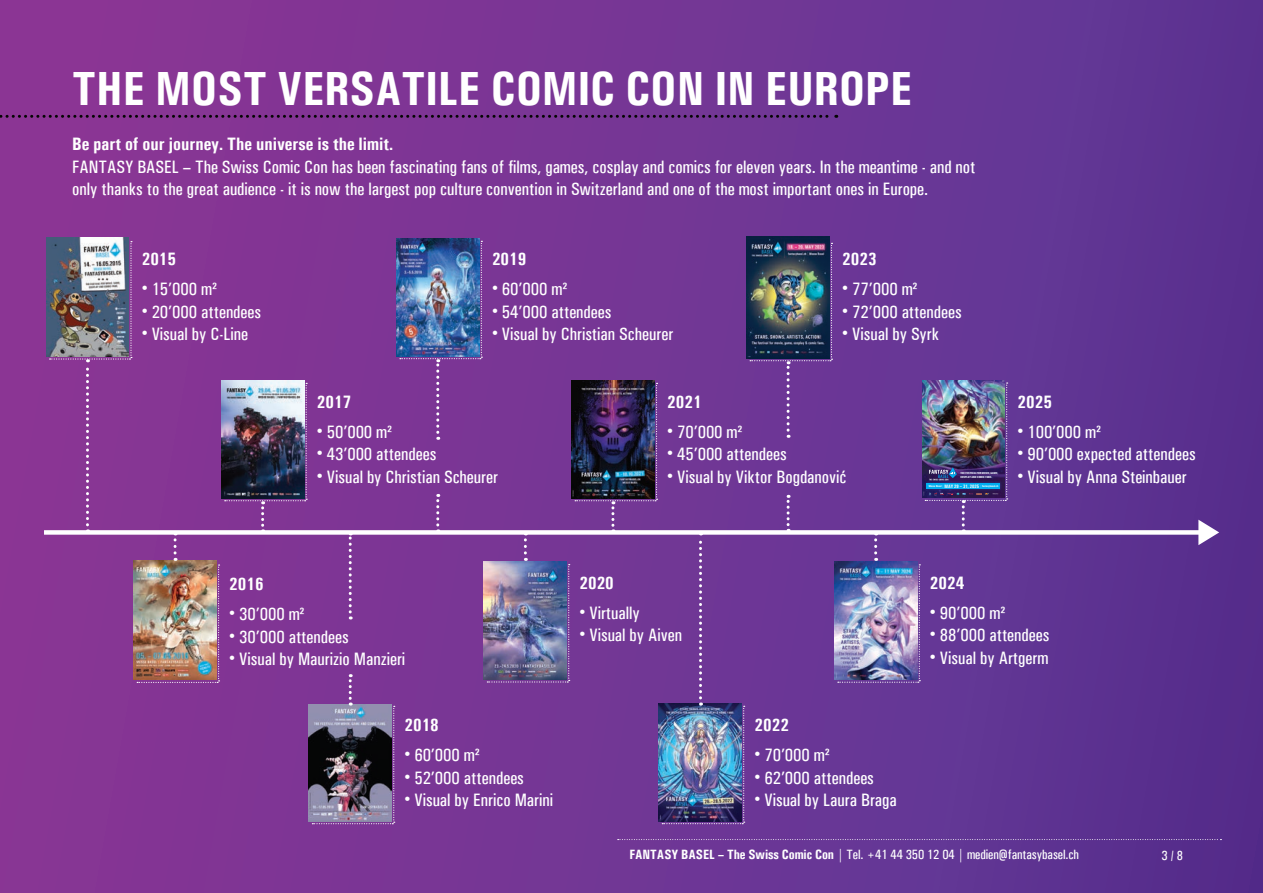
<style>
.page{position:relative;width:1263px;height:893px;background:#fff}
.page>*{position:absolute;margin:0;border:0;box-sizing:border-box;transform-origin:0 0}
.t1{font:700 condensed 48px "Univers";color:#fff}
.t2{font:500 condensed 18px/22.5px "Univers";color:#fff}
.t3{font:700 condensed 18px "Univers";color:#fff}
.t4{font:500 condensed 13.5px "Univers";letter-spacing:-.005em;color:#fff}
.t5{font:700 condensed 2.85px/3.8px "Univers";color:#fff}
.s1{font-size:4.95px}
.s2{font-weight:700}
</style>
<div class="page">
<div style="left:0;top:0;width:1263px;height:893px;background:linear-gradient(to right,#8e3696,#583392)"></div>
<img style="left:46px;top:238px;width:83px;height:119px">
<img style="left:396px;top:238px;width:83px;height:3px">
<img style="left:746px;top:236px;width:83px;height:5px">
<img style="left:834px;top:561px;width:4px;height:119px">
<svg style="left:0;top:115px;width:837px;height:3px;background:#51235f"></svg>
<img style="left:838px;top:382px;width:170px;height:301px">
<img style="left:50px;top:241px;width:782px;height:583px">
<div style="left:44px;top:530px;width:1167px;height:5px;background:#fff"></div>
<svg style="left:1198px;top:520px;width:21px;height:25px"></svg>
<svg style="left:618px;top:839px;width:603px;height:1px"></svg>
<h1 class="t1" style="left:72px;top:60px;width:841px">THE MOST VERSATILE COMIC CON IN EUROPE</h1>
<p class="t3" style="left:72px;top:133px;width:322px">Be part of our journey. The universe is the limit.</p>
<p class="t2" style="left:72px;top:156px;width:905px">FANTASY BASEL – The Swiss Comic Con has been fascinating fans of films, games, cosplay and comics for eleven years. In the meantime - and not only thanks to the great audience - it is now the largest pop culture convention in Switzerland and one of the most important ones in Europe.</p>
<p class="t3" style="left:142px;top:248px;width:36px">2015</p>
<p class="t2" style="left:142px;top:278px;width:77px"><sup>•</sup> 15’000 m²</p>
<p class="t2" style="left:142px;top:301px;width:121px"><sup>•</sup> 20’000 attendees</p>
<p class="t2" style="left:142px;top:323px;width:108px"><sup>•</sup> Visual by C-Line</p>
<p class="t3" style="left:492px;top:248px;width:36px">2019</p>
<p class="t2" style="left:492px;top:278px;width:77px"><sup>•</sup> 60’000 m²</p>
<p class="t2" style="left:492px;top:301px;width:121px"><sup>•</sup> 54’000 attendees</p>
<p class="t2" style="left:492px;top:323px;width:183px"><sup>•</sup> Visual by Christian Scheurer</p>
<p class="t3" style="left:842px;top:248px;width:36px">2023</p>
<p class="t2" style="left:842px;top:278px;width:77px"><sup>•</sup> 77’000 m²</p>
<p class="t2" style="left:842px;top:301px;width:121px"><sup>•</sup> 72’000 attendees</p>
<p class="t2" style="left:842px;top:323px;width:98px"><sup>•</sup> Visual by Syrk</p>
<p class="t3" style="left:317px;top:391px;width:36px">2017</p>
<p class="t2" style="left:317px;top:420px;width:77px"><sup>•</sup> 50’000 m²</p>
<p class="t2" style="left:317px;top:443px;width:121px"><sup>•</sup> 43’000 attendees</p>
<p class="t2" style="left:317px;top:465px;width:183px"><sup>•</sup> Visual by Christian Scheurer</p>
<p class="t3" style="left:667px;top:391px;width:36px">2021</p>
<p class="t2" style="left:667px;top:420px;width:77px"><sup>•</sup> 70’000 m²</p>
<p class="t2" style="left:667px;top:443px;width:121px"><sup>•</sup> 45’000 attendees</p>
<p class="t2" style="left:667px;top:465px;width:181px"><sup>•</sup> Visual by Viktor Bogdanović</p>
<p class="t5" style="left:960px;top:471px;width:39px">THE FESTIVAL FOR MOVIE, GAME,<br>COSPLAY AND COMIC FANS.</p>
<p class="t5" style="left:929px;top:484px;width:71px">Messe Basel | <span class="s1">MAY 29 – 31, 2025</span> | fantasybasel.ch</p>
<p class="t3" style="left:1017px;top:391px;width:36px">2025</p>
<p class="t2" style="left:1017px;top:420px;width:85px"><sup>•</sup> 100’000 m²</p>
<p class="t2" style="left:1017px;top:443px;width:180px"><sup>•</sup> 90’000 expected attendees</p>
<p class="t2" style="left:1017px;top:465px;width:171px"><sup>•</sup> Visual by Anna Steinbauer</p>
<p class="t3" style="left:229px;top:573px;width:36px">2016</p>
<p class="t2" style="left:229px;top:603px;width:77px"><sup>•</sup> 30’000 m²</p>
<p class="t2" style="left:229px;top:625px;width:121px"><sup>•</sup> 30’000 attendees</p>
<p class="t2" style="left:229px;top:648px;width:177px"><sup>•</sup> Visual by Maurizio Manzieri</p>
<p class="t3" style="left:404px;top:714px;width:36px">2018</p>
<p class="t2" style="left:404px;top:744px;width:77px"><sup>•</sup> 60’000 m²</p>
<p class="t2" style="left:404px;top:766px;width:121px"><sup>•</sup> 52’000 attendees</p>
<p class="t2" style="left:404px;top:789px;width:150px"><sup>•</sup> Visual by Enrico Marini</p>
<p class="t3" style="left:579px;top:572px;width:36px">2020</p>
<p class="t2" style="left:579px;top:601px;width:62px"><sup>•</sup> Virtually</p>
<p class="t2" style="left:579px;top:624px;width:104px"><sup>•</sup> Visual by Aiven</p>
<p class="t3" style="left:754px;top:714px;width:36px">2022</p>
<p class="t2" style="left:754px;top:744px;width:77px"><sup>•</sup> 70’000 m²</p>
<p class="t2" style="left:754px;top:766px;width:121px"><sup>•</sup> 62’000 attendees</p>
<p class="t2" style="left:754px;top:789px;width:144px"><sup>•</sup> Visual by Laura Braga</p>
<p class="t3" style="left:930px;top:572px;width:36px">2024</p>
<p class="t2" style="left:930px;top:601px;width:77px"><sup>•</sup> 90’000 m²</p>
<p class="t2" style="left:930px;top:624px;width:121px"><sup>•</sup> 88’000 attendees</p>
<p class="t2" style="left:930px;top:646px;width:120px"><sup>•</sup> Visual by Artgerm</p>
<p class="t4" style="left:629px;top:847px;width:451px"><span class="s2">FANTASY BASEL – The Swiss Comic Con</span> | Tel. +41 44 350 12 04 | medien@fantasybasel.ch</p>
<p class="t4" style="left:1161px;top:847px;width:23px">3 / 8</p>
</div>
